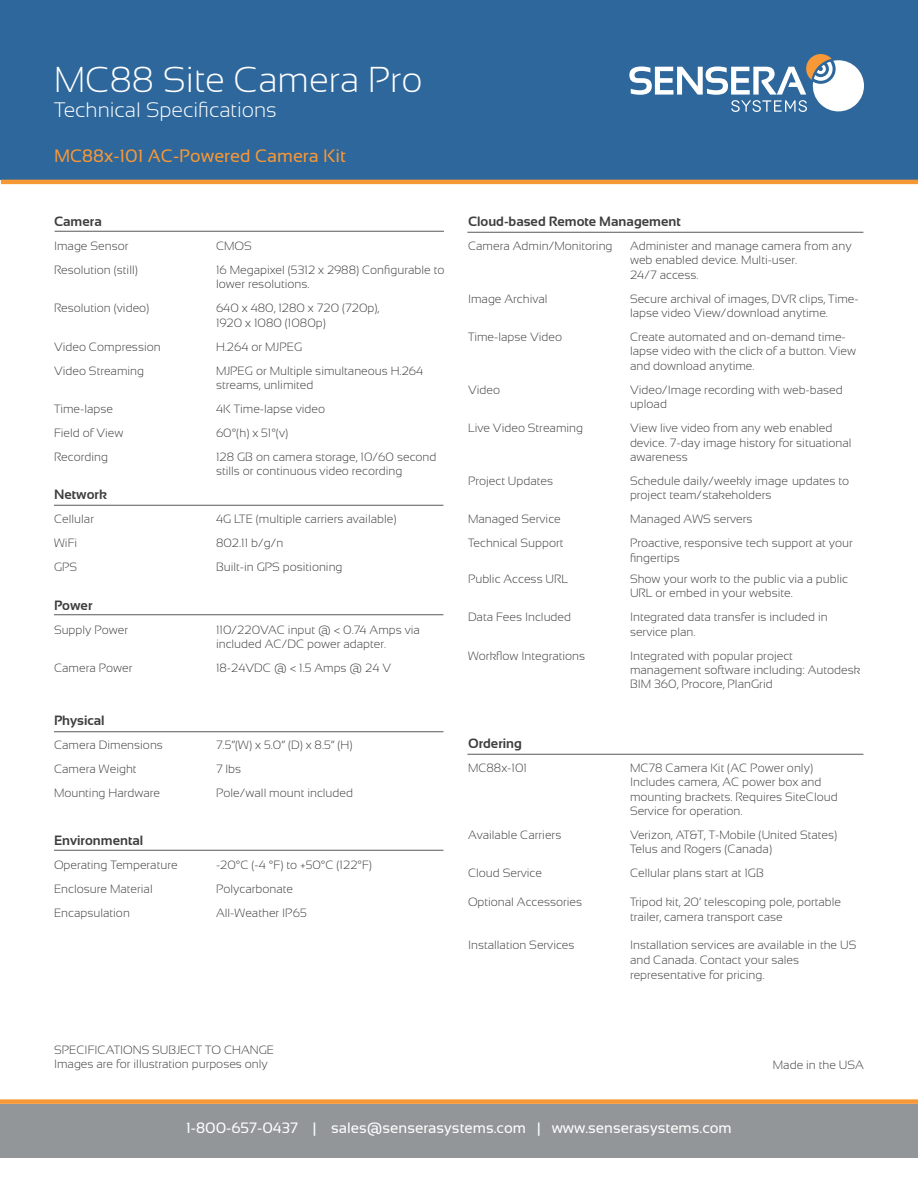
<style>
.page{position:relative;width:918px;height:1188px;background:#fff}
.page>*{position:absolute;margin:0;border:0;box-sizing:border-box;transform-origin:0 0}
.t1{font:300 36px "Sansation";color:#fff}
.t2{font:300 21px "Sansation";color:#fff}
.t3{font:18px "Sansation";color:#f79837}
.t4{font:15px "Sansation";color:#fff}
.t5{font:700 13.5px "Sansation";color:#3e3e3f}
.t6{font:300 12px/14.4px "Sansation";color:#3e3e3f}
</style>
<div class="page">
<div style="left:0;top:0;width:918px;height:180px;background:#2e679b"></div>
<div style="left:0;top:1104px;width:918px;height:54px;background:#939698"></div>
<svg style="left:629px;top:54px;width:235px;height:58px"></svg>
<hr style="left:55px;top:231px;width:389px;height:1px;background:#57585a">
<hr style="left:54px;top:505px;width:389px;height:1px;background:#57585a">
<hr style="left:54px;top:614px;width:389px;height:1px;background:#57585a">
<hr style="left:54px;top:731px;width:389px;height:1px;background:#57585a">
<hr style="left:54px;top:850px;width:389px;height:1px;background:#57585a">
<hr style="left:467px;top:232px;width:396px;height:1px;background:#57585a">
<hr style="left:467px;top:754px;width:396px;height:1px;background:#57585a">
<hr style="left:1px;top:180px;width:917px;height:4px;background:#f79837">
<div style="left:0;top:1099px;width:918px;height:5px;background:#f79837"></div>
<p class="t1" style="left:54px;top:60px;width:370px">MC88 Site Camera Pro</p>
<p class="t2" style="left:54px;top:98px;width:224px">Technical Specifications</p>
<p class="t3" style="left:54px;top:146px;width:294px">MC88x-101 AC-Powered Camera Kit</p>
<p class="t5" style="left:54px;top:214px;width:49px">Camera</p>
<p class="t6" style="left:54px;top:238px;width:76px">Image Sensor</p>
<p class="t6" style="left:216px;top:238px;width:37px">CMOS</p>
<p class="t6" style="left:54px;top:262px;width:85px">Resolution (still)</p>
<p class="t6" style="left:216px;top:262px;width:230px">16 Megapixel (5312 x 2988) Configurable to lower resolutions.</p>
<p class="t6" style="left:54px;top:301px;width:97px">Resolution (video)</p>
<p class="t6" style="left:216px;top:301px;width:165px">640 x 480, 1280 x 720 (720p),<br>1920 x 1080 (1080p)</p>
<p class="t6" style="left:54px;top:339px;width:108px">Video Compression</p>
<p class="t6" style="left:216px;top:339px;width:88px">H.264 or MJPEG</p>
<p class="t6" style="left:54px;top:363px;width:92px">Video Streaming</p>
<p class="t6" style="left:216px;top:363px;width:209px">MJPEG or Multiple simultaneous H.264 streams, unlimited</p>
<p class="t6" style="left:54px;top:402px;width:61px">Time-lapse</p>
<p class="t6" style="left:216px;top:402px;width:111px">4K Time-lapse video</p>
<p class="t6" style="left:54px;top:426px;width:71px">Field of View</p>
<p class="t6" style="left:216px;top:426px;width:74px">60°(h) x 51°(v)</p>
<p class="t6" style="left:54px;top:450px;width:56px">Recording</p>
<p class="t6" style="left:216px;top:450px;width:222px">128 GB on camera storage, 10/60 second stills or continuous video recording</p>
<p class="t5" style="left:54px;top:487px;width:54px">Network</p>
<p class="t6" style="left:54px;top:512px;width:42px">Cellular</p>
<p class="t6" style="left:216px;top:512px;width:182px">4G LTE (multiple carriers available)</p>
<p class="t6" style="left:54px;top:536px;width:25px">WiFi</p>
<p class="t6" style="left:216px;top:536px;width:69px">802.11 b/g/n</p>
<p class="t6" style="left:54px;top:560px;width:25px">GPS</p>
<p class="t6" style="left:216px;top:560px;width:128px">Built-in GPS positioning</p>
<p class="t5" style="left:54px;top:598px;width:40px">Power</p>
<p class="t6" style="left:54px;top:622px;width:76px">Supply Power</p>
<p class="t6" style="left:216px;top:622px;width:205px">110/220VAC input @ &lt; 0.74 Amps via included AC/DC power adapter.</p>
<p class="t6" style="left:54px;top:661px;width:80px">Camera Power</p>
<p class="t6" style="left:216px;top:661px;width:177px">18-24VDC @ &lt; 1.5 Amps @ 24 V</p>
<p class="t5" style="left:54px;top:713px;width:52px">Physical</p>
<p class="t6" style="left:54px;top:738px;width:110px">Camera Dimensions</p>
<p class="t6" style="left:216px;top:738px;width:138px">7.5”(W) x 5.0” (D) x 8.5” (H)</p>
<p class="t6" style="left:54px;top:762px;width:84px">Camera Weight</p>
<p class="t6" style="left:216px;top:762px;width:27px">7 lbs</p>
<p class="t6" style="left:54px;top:786px;width:108px">Mounting Hardware</p>
<p class="t6" style="left:216px;top:786px;width:139px">Pole/wall mount included</p>
<p class="t5" style="left:54px;top:833px;width:91px">Environmental</p>
<p class="t6" style="left:54px;top:858px;width:125px">Operating Temperature</p>
<p class="t6" style="left:216px;top:858px;width:158px">-20°C (-4 °F) to +50°C (122°F)</p>
<p class="t6" style="left:54px;top:882px;width:100px">Enclosure Material</p>
<p class="t6" style="left:216px;top:882px;width:79px">Polycarbonate</p>
<p class="t6" style="left:54px;top:906px;width:77px">Encapsulation</p>
<p class="t6" style="left:216px;top:906px;width:92px">All-Weather IP65</p>
<p class="t5" style="left:468px;top:214px;width:214px">Cloud-based Remote Management</p>
<p class="t6" style="left:468px;top:238px;width:146px">Camera Admin/Monitoring</p>
<p class="t6" style="left:630px;top:238px;width:223px">Administer and manage camera from any web enabled device. Multi-user.<br>24/7 access.</p>
<p class="t6" style="left:468px;top:291px;width:81px">Image Archival</p>
<p class="t6" style="left:630px;top:291px;width:230px">Secure archival of images, DVR clips, Time&shy;lapse video View/download anytime.</p>
<p class="t6" style="left:468px;top:330px;width:96px">Time-lapse Video</p>
<p class="t6" style="left:630px;top:330px;width:228px">Create automated and on-demand time&shy;lapse video with the click of a button. View and download anytime.</p>
<p class="t6" style="left:468px;top:382px;width:34px">Video</p>
<p class="t6" style="left:630px;top:382px;width:214px">Video/Image recording with web-based upload</p>
<p class="t6" style="left:468px;top:421px;width:117px">Live Video Streaming</p>
<p class="t6" style="left:630px;top:421px;width:223px">View live video from any web enabled device. 7-day image history for situational awareness</p>
<p class="t6" style="left:468px;top:474px;width:87px">Project Updates</p>
<p class="t6" style="left:630px;top:474px;width:221px">Schedule daily/weekly image updates to project team/stakeholders</p>
<p class="t6" style="left:468px;top:512px;width:94px">Managed Service</p>
<p class="t6" style="left:630px;top:512px;width:124px">Managed AWS servers</p>
<p class="t6" style="left:468px;top:536px;width:97px">Technical Support</p>
<p class="t6" style="left:630px;top:536px;width:224px">Proactive, responsive tech support at your fingertips</p>
<p class="t6" style="left:468px;top:571px;width:102px">Public Access URL</p>
<p class="t6" style="left:630px;top:571px;width:220px">Show your work to the public via a public<br>URL or embed in your website.</p>
<p class="t6" style="left:468px;top:610px;width:105px">Data Fees Included</p>
<p class="t6" style="left:630px;top:610px;width:199px">Integrated data transfer is included in service plan.</p>
<p class="t6" style="left:468px;top:648px;width:119px">Workflow Integrations</p>
<p class="t6" style="left:630px;top:648px;width:232px">Integrated with popular project management software including: Autodesk<br>BIM 360, Procore, PlanGrid</p>
<p class="t5" style="left:468px;top:736px;width:55px">Ordering</p>
<p class="t6" style="left:468px;top:760px;width:61px">MC88x-101</p>
<p class="t6" style="left:630px;top:760px;width:185px">MC78 Camera Kit (AC Power only)</p>
<p class="t6" style="left:630px;top:775px;width:209px">Includes camera, AC power box and mounting brackets. Requires SiteCloud<br>Service for operation.</p>
<p class="t6" style="left:468px;top:828px;width:95px">Available Carriers</p>
<p class="t6" style="left:630px;top:828px;width:209px">Verizon, AT&amp;T, T-Mobile (United States)</p>
<p class="t6" style="left:630px;top:842px;width:144px">Telus and Rogers (Canada)</p>
<p class="t6" style="left:468px;top:866px;width:76px">Cloud Service</p>
<p class="t6" style="left:630px;top:866px;width:135px">Cellular plans start at 1GB</p>
<p class="t6" style="left:468px;top:895px;width:116px">Optional Accessories</p>
<p class="t6" style="left:630px;top:895px;width:213px">Tripod kit, 20’ telescoping pole, portable trailer, camera transport case</p>
<p class="t6" style="left:468px;top:938px;width:108px">Installation Services</p>
<p class="t6" style="left:630px;top:938px;width:228px">Installation services are available in the US and Canada. Contact your sales representative for pricing.</p>
<p class="t6" style="left:54px;top:1042px;width:222px">SPECIFICATIONS SUBJECT TO CHANGE</p>
<p class="t6" style="left:54px;top:1057px;width:215px">Images are for illustration purposes only</p>
<p class="t6" style="left:773px;top:1057px;width:93px">Made in the USA</p>
<p class="t4" style="left:186px;top:1119px;width:547px">1-800-657-0437 | sales@senserasystems.com | www.senserasystems.com</p>
</div>
